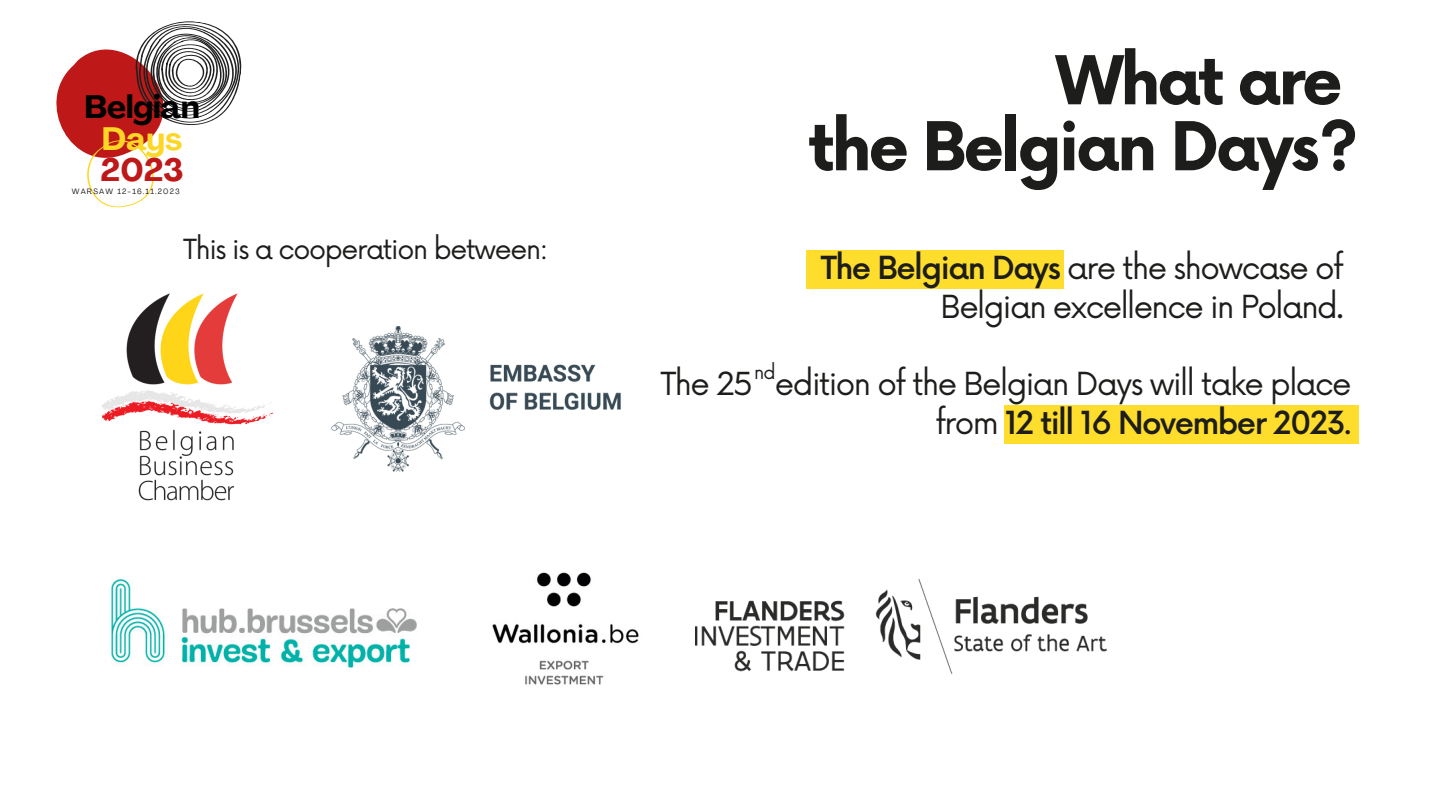
<style>
.page{position:relative;width:1440px;height:810px;background:#fff}
.page>*{position:absolute;margin:0;border:0;box-sizing:border-box;transform-origin:0 0}
.t1{font:700 65.6px "Now";letter-spacing:-.05em;color:#1d1d1b}
.t2{font:700 32px "Agrandir";color:#000}
.t3{font:700 32px "Agrandir";color:#fdd626}
.t4{font:700 32px "Agrandir";color:#bf1818}
.t5{font:31px/38.8px "Now";letter-spacing:-.05em;color:#1d1d1b;text-align:right}
.t6{font:27px "Now";letter-spacing:-.05em;color:#1d1d1b}
.t7{font:18.3px "Now";color:#1d1d1b}
.t8{font:7.6px "Agrandir";letter-spacing:.15em;color:#1d1d1b}
.s1{font-weight:500}
</style>
<div class="page">
<div style="left:806px;top:251px;width:257px;height:38px;background:#fedd2c"></div>
<div style="left:1005px;top:405px;width:354px;height:38px;background:#fedd2c"></div>
<img style="left:111px;top:579px;width:306px;height:88px">
<img style="left:492px;top:572px;width:147px;height:113px">
<img style="left:696px;top:579px;width:410px;height:95px">
<svg style="left:56px;top:21px;width:186px;height:187px"></svg>
<div style="left:174px;top:146px;width:172px;height:172px;background:#fff;border-radius:50%"></div>
<div style="left:0;top:0;width:162px;height:51px;background:#fff"></div>
<img style="left:102px;top:293px;width:172px;height:208px">
<img style="left:330px;top:326px;width:291px;height:146px">
<p class="t2" style="left:84px;top:94px;width:117px">Belgian</p>
<p class="t3" style="left:102px;top:126px;width:82px">Days</p>
<p class="t4" style="left:101px;top:157px;width:85px">2023</p>
<p class="t8" style="left:72px;top:189px;width:109px">WARSAW 12-16.11.2023</p>
<p class="t6" style="left:183px;top:234px;width:367px">This is a cooperation between:</p>
<p class="t1" style="left:1056px;top:45px;width:288px">What are</p>
<p class="t1" style="left:808px;top:111px;width:552px">the Belgian Days?</p>
<p class="t5" style="left:821px;top:250px;width:525px"><span class="s1">The Belgian Days</span> are the showcase of</p>
<p class="t5" style="left:941px;top:288px;width:405px">Belgian excellence in Poland.</p>
<p class="t5" style="left:660px;top:366px;width:693px">The 25 edition of the Belgian Days will take place from <span class="s1">12 till 16 November 2023</span>.</p>
<p class="t7" style="left:754px;top:362px;width:23px">nd</p>
</div>
